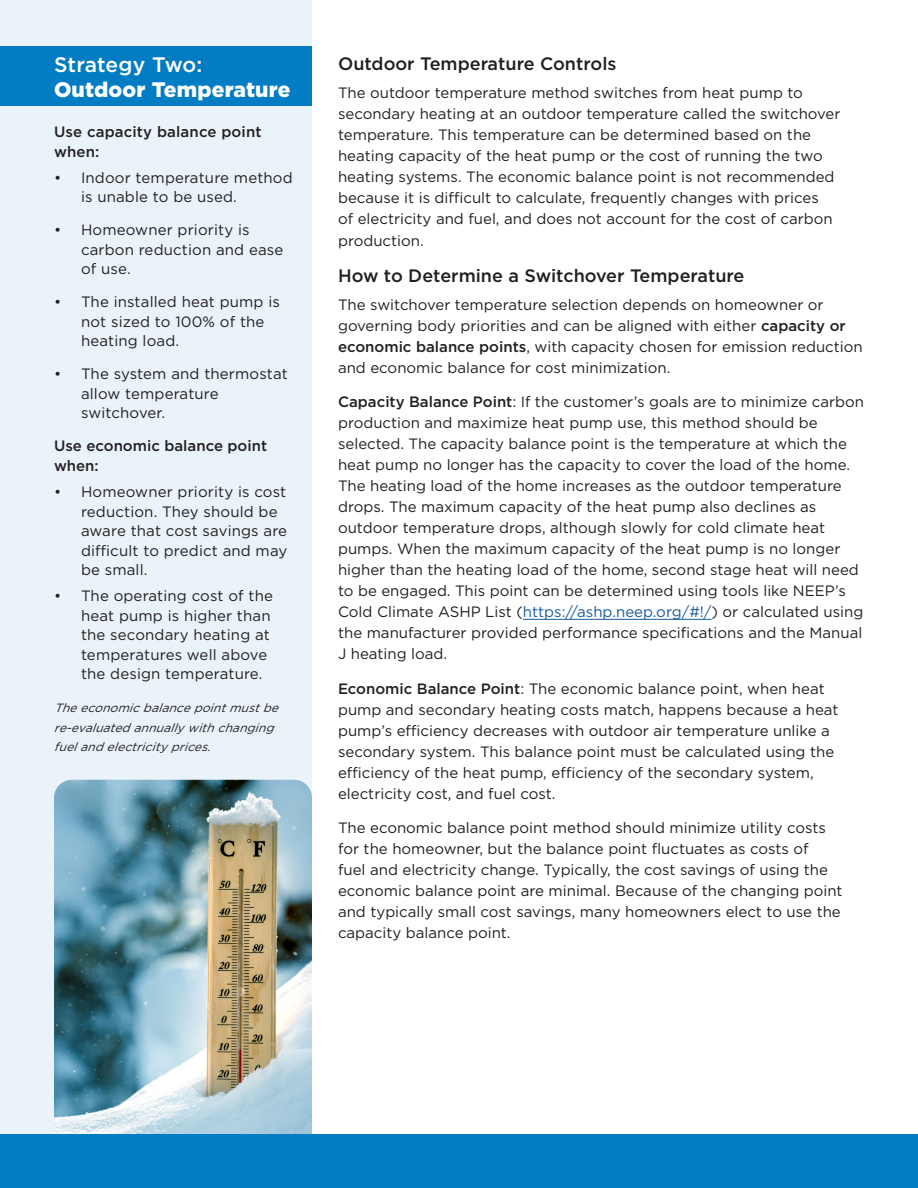
<style>
.page{position:relative;width:918px;height:1188px;background:#fff}
.page>*{position:absolute;margin:0;border:0;box-sizing:border-box;transform-origin:0 0}
.t1{font:900 21px "Gotham";letter-spacing:.01em;color:#fff}
.t2{font:500 21px "Gotham";letter-spacing:.005em;color:#fff}
.t3{font:500 18px "Gotham";color:#231f20}
.t4{font:15px/21px "Gotham";color:#231f20}
.t5{font:500 15px/19.5px "Gotham";color:#231f20}
.t6{font:italic 12px/19.5px "Gotham";color:#231f20}
.s1{font-weight:500}
.s2{color:#175d9e}
</style>
<div class="page">
<div style="left:0;top:0;width:312px;height:1166px;background:#e9f3f9"></div>
<hr style="left:523px;top:619px;width:189px;height:1px;background:#175d9e">
<img style="left:54px;top:780px;width:258px;height:354px">
<div style="left:0;top:47px;width:312px;height:59px;background:#027dc3"></div>
<div style="left:0;top:1134px;width:918px;height:54px;background:#027dc3"></div>
<p class="t2" style="left:54px;top:51px;width:150px">Strategy Two:</p>
<p class="t1" style="left:54px;top:78px;width:238px">Outdoor Temperature</p>
<p class="t5" style="left:54px;top:122px;width:209px">Use capacity balance point when:</p>
<p class="t4" style="left:81px;top:168px;width:213px;line-height:19.5px;text-indent:-27px">• Indoor temperature method is unable to be used.</p>
<p class="t4" style="left:81px;top:220px;width:204px;line-height:19.5px;text-indent:-27px">• Homeowner priority is carbon reduction and ease of use.</p>
<p class="t4" style="left:81px;top:292px;width:200px;line-height:19.5px;text-indent:-27px">• The installed heat pump is not sized to 100% of the heating load.</p>
<p class="t4" style="left:81px;top:364px;width:208px;line-height:19.5px;text-indent:-27px">• The system and thermostat allow temperature switchover.</p>
<p class="t5" style="left:54px;top:436px;width:215px">Use economic balance point when:</p>
<p class="t4" style="left:81px;top:482px;width:208px;line-height:19.5px;text-indent:-27px">• Homeowner priority is cost reduction. They should be aware that cost savings are difficult to predict and may be small.</p>
<p class="t4" style="left:81px;top:586px;width:194px;line-height:19.5px;text-indent:-27px">• The operating cost of the heat pump is higher than the secondary heating at temperatures well above the design temperature.</p>
<p class="t6" style="left:54px;top:698px;width:231px">Theeconomicbalancepointmustbe re-evaluatedannuallywithchanging fuelandelectricityprices.</p>
<p class="t3" style="left:338px;top:52px;width:280px">Outdoor Temperature Controls</p>
<p class="t4" style="left:338px;top:81px;width:504px">The outdoor temperature method switches from heat pump to secondary heating at an outdoor temperature called the switchover temperature. This temperature can be determined based on the heating capacity of the heat pump or the cost of running the two heating systems. The economic balance point is not recommended because it is difficult to calculate, frequently changes with prices<br>of electricity and fuel, and does not account for the cost of carbon</p>
<p class="t4" style="left:338px;top:230px;width:87px">production.</p>
<p class="t3" style="left:338px;top:264px;width:408px">How to Determine a Switchover Temperature</p>
<p class="t4" style="left:338px;top:294px;width:526px">The switchover temperature selection depends on homeowner or governing body priorities and can be aligned with either <span class="s1">capacity or economic balance points</span>, with capacity chosen for emission reduction and economic balance for cost minimization.</p>
<p class="t4" style="left:338px;top:391px;width:528px"><span class="s1">Capacity Balance Point</span>: If the customer’s goals are to minimize carbon production and maximize heat pump use, this method should be selected. The capacity balance point is the temperature at which the heat pump no longer has the capacity to cover the load of the home.<br>The heating load of the home increases as the outdoor temperature drops. The maximum capacity of the heat pump also declines as outdoor temperature drops, although slowly for cold climate heat pumps. When the maximum capacity of the heat pump is no longer higher than the heating load of the home, second stage heat will need to be engaged. This point can be determined using tools like NEEP’s Cold Climate ASHP List (<span class="s2">https://ashp.neep.org/#!/</span>) or calculated using the manufacturer provided performance specifications and the Manual J heating load.</p>
<p class="t4" style="left:338px;top:678px;width:502px"><span class="s1">Economic Balance Point</span>: The economic balance point, when heat pump and secondary heating costs match, happens because a heat pump’s efficiency decreases with outdoor air temperature unlike a secondary system. This balance point must be calculated using the efficiency of the heat pump, efficiency of the secondary system, electricity cost, and fuel cost.</p>
<p class="t4" style="left:338px;top:817px;width:506px">The economic balance point method should minimize utility costs for the homeowner, but the balance point fluctuates as costs of<br>fuel and electricity change. Typically, the cost savings of using the economic balance point are minimal. Because of the changing point and typically small cost savings, many homeowners elect to use the capacity balance point.</p>
</div>
